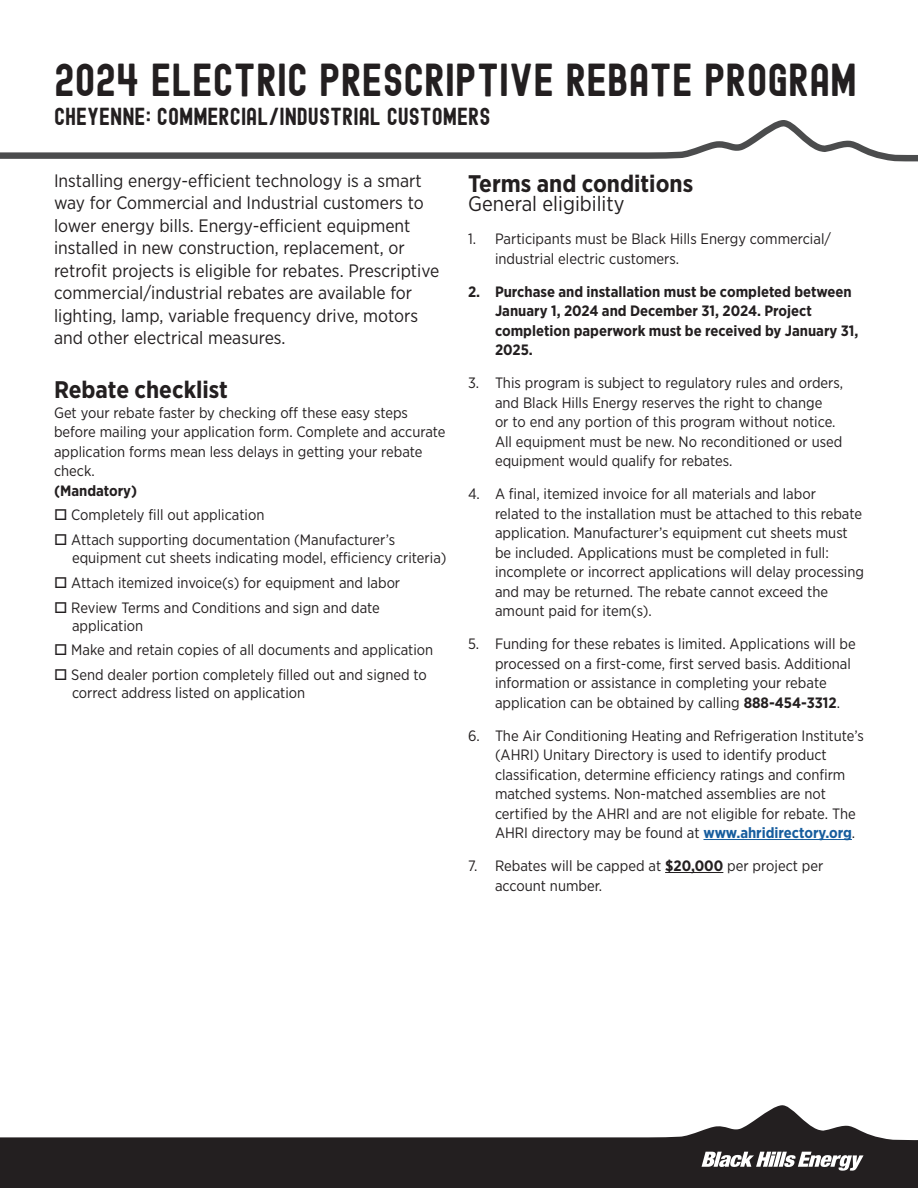
<style>
.page{position:relative;width:918px;height:1188px;background:#fff}
.page>*{position:absolute;margin:0;border:0;box-sizing:border-box;transform-origin:0 0}
.t1{font:45px "Edmund";color:#231f20}
.t2{font:24px "Edmund";color:#231f20}
.t3{font:700 24px "Gotham Narrow";color:#231f20}
.t4{font:21px "Gotham Narrow";color:#231f20}
.t5{font:18px/22.5px "Gotham Narrow";color:#231f20}
.t6{font:15px/19.5px "Gotham Narrow";color:#231f20}
.t7{font:700 15px/19.5px "Gotham Narrow";color:#231f20}
.s1{font-weight:700}
.s2{font-weight:700;color:#175d9e}
</style>
<div class="page">
<svg style="left:0;top:1105px;width:918px;height:83px;fill:#231f20"></svg>
<svg style="left:702px;top:1152px;width:162px;height:19px"></svg>
<hr style="left:703px;top:839px;width:149px;height:1px;background:#175d9e">
<hr style="left:665px;top:872px;width:58px;height:1px;background:#231f20">
<svg style="left:0;top:120px;width:918px;height:41px"></svg>
<p class="t1" style="left:54px;top:48px;width:804px">2024 ELECTRIC PRESCRIPTIVE REBATE PROGRAM</p>
<p class="t2" style="left:54px;top:99px;width:438px">CHEYENNE: COMMERCIAL/INDUSTRIAL CUSTOMERS</p>
<p class="t5" style="left:54px;top:169px;width:387px">Installing energy-efficient technology is a smart way for Commercial and Industrial customers to lower energy bills. Energy-efficient equipment installed in new construction, replacement, or retrofit projects is eligible for rebates. Prescriptive commercial/industrial rebates are available for lighting, lamp, variable frequency drive, motors and other electrical measures.</p>
<p class="t3" style="left:54px;top:374px;width:175px">Rebate checklist</p>
<p class="t6" style="left:54px;top:402px;width:393px">Get your rebate faster by checking off these easy steps before mailing your application form. Complete and accurate application forms mean less delays in getting your rebate check.</p>
<p class="t7" style="left:54px;top:481px;width:85px">(Mandatory)</p>
<p class="t6" style="left:54px;top:505px;width:212px">□ Completely fill out application</p>
<p class="t6" style="left:72px;top:531px;width:376px;line-height:18px;text-indent:-18px">□ Attach supporting documentation (Manufacturer’s equipment cut sheets indicating model, efficiency criteria)</p>
<p class="t6" style="left:54px;top:573px;width:348px">□ Attach itemized invoice(s) for equipment and labor</p>
<p class="t6" style="left:72px;top:598px;width:309px;line-height:18px;text-indent:-18px">□ Review Terms and Conditions and sign and date application</p>
<p class="t6" style="left:54px;top:640px;width:381px">□ Make and retain copies of all documents and application</p>
<p class="t6" style="left:72px;top:666px;width:356px;line-height:18px;text-indent:-18px">□ Send dealer portion completely filled out and signed to correct address listed on application</p>
<p class="t3" style="left:468px;top:168px;width:227px">Terms and conditions</p>
<p class="t4" style="left:468px;top:191px;width:158px">General eligibility</p>
<p class="t6" style="left:495px;top:229px;width:338px;text-indent:-27px">1. Participants must be Black Hills Energy commercial/ industrial electric customers.</p>
<p class="t7" style="left:495px;top:281px;width:365px;text-indent:-27px">2. Purchase and installation must be completed between January 1, 2024 and December 31, 2024. Project completion paperwork must be received by January 31, 2025.</p>
<p class="t6" style="left:495px;top:373px;width:350px;text-indent:-27px">3. This program is subject to regulatory rules and orders, and Black Hills Energy reserves the right to change<br>or to end any portion of this program without notice.<br>All equipment must be new. No reconditioned or used equipment would qualify for rebates.</p>
<p class="t6" style="left:495px;top:484px;width:371px;text-indent:-27px">4. A final, itemized invoice for all materials and labor related to the installation must be attached to this rebate application. Manufacturer’s equipment cut sheets must be included. Applications must be completed in full: incomplete or incorrect applications will delay processing and may be returned. The rebate cannot exceed the amount paid for item(s).</p>
<p class="t6" style="left:495px;top:634px;width:362px;text-indent:-27px">5. Funding for these rebates is limited. Applications will be processed on a first-come, first served basis. Additional information or assistance in completing your rebate application can be obtained by calling <span class="s1">888-454-3312</span>.</p>
<p class="t6" style="left:495px;top:725px;width:370px;text-indent:-27px">6. The Air Conditioning Heating and Refrigeration Institute’s (AHRI) Unitary Directory is used to identify product classification, determine efficiency ratings and confirm matched systems. Non-matched assemblies are not certified by the AHRI and are not eligible for rebate. The AHRI directory may be found at <span class="s2">www.ahridirectory.org</span>.</p>
<p class="t6" style="left:495px;top:856px;width:330px;text-indent:-27px">7. Rebates will be capped at <span class="s1">$20,000</span> per project per account number.</p>
</div>
